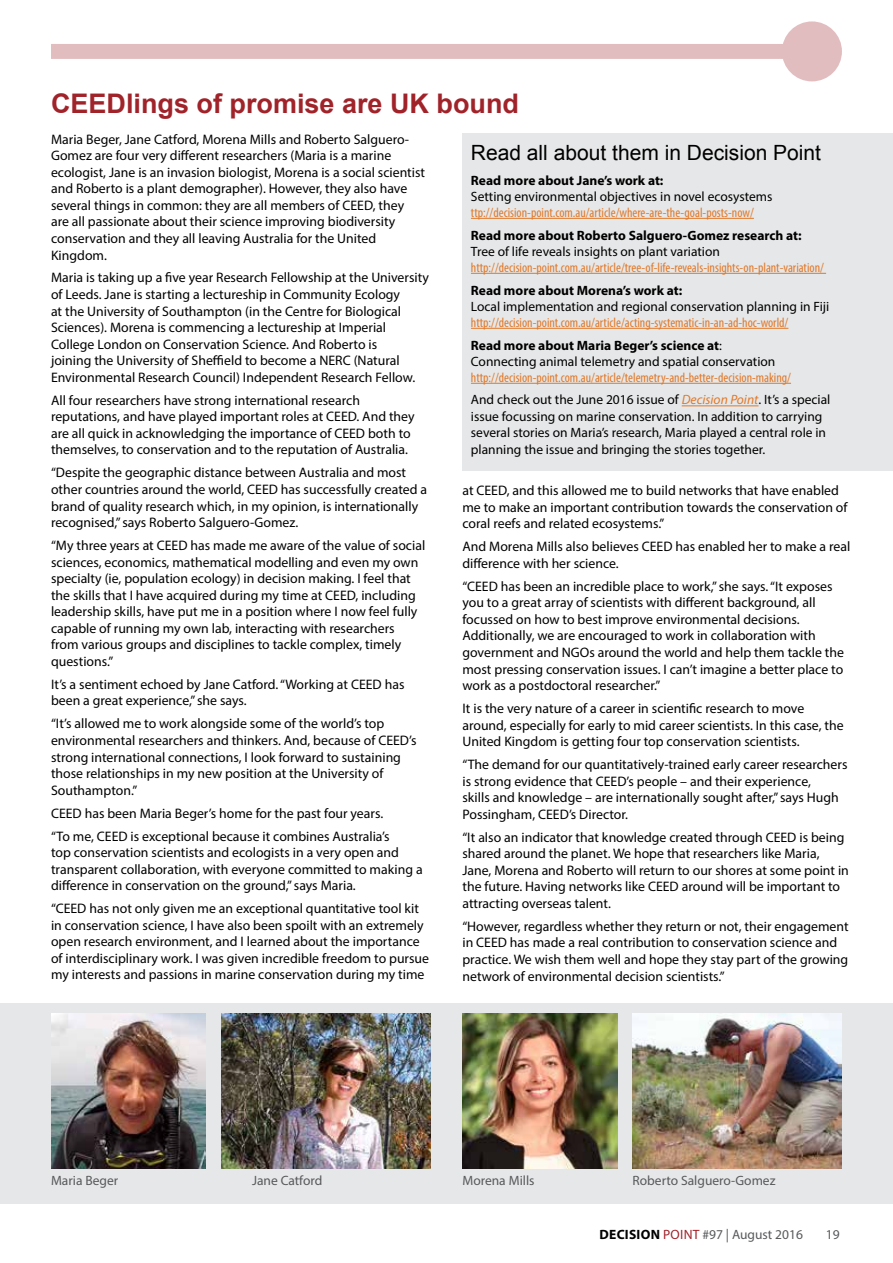
<style>
.page{position:relative;width:893px;height:1263px;background:#fff}
.page>*{position:absolute;margin:0;border:0;box-sizing:border-box;transform-origin:0 0}
.t1{font:700 27px "Arial";color:#a0232a}
.t2{font:21px "Arial";color:#000}
.t3{font:13.8px/16.5px "Myriad Pro";color:#000}
.t4{font:condensed 13.5px/22.5px "Myriad Pro";color:#e0792b}
.t5{font:13.5px/16.6px "Myriad Pro";color:#000}
.t6{font:700 13.5px "Myriad Pro";color:#000}
.t7{font:13.5px "Myriad Pro";color:#58595b}
.s1{font-weight:700;font-stretch:normal;color:#000}
.s2{font-stretch:normal;color:#000}
.s3{font-style:italic;font-stretch:normal}
.s4{font-weight:700;color:#000}
.s5{color:#a1222a}
</style>
<div class="page">
<div style="left:0;top:1003px;width:893px;height:200px;background:#e6e7e8"></div>
<div style="left:462px;top:133px;width:431px;height:338px;background:#e6e7e8"></div>
<hr style="left:471px;top:218px;width:283px;height:1px;background:#e0792b">
<hr style="left:471px;top:273px;width:355px;height:1px;background:#e0792b">
<hr style="left:471px;top:328px;width:317px;height:1px;background:#e0792b">
<hr style="left:471px;top:383px;width:320px;height:1px;background:#e0792b">
<hr style="left:682px;top:405px;width:76px;height:1px;background:#e0792b">
<img style="left:221px;top:1014px;width:210px;height:155px">
<img style="left:462px;top:1014px;width:155px;height:155px">
<img style="left:632px;top:1014px;width:210px;height:155px">
<img style="left:51px;top:1014px;width:155px;height:155px">
<div style="left:51px;top:44px;width:761px;height:15px;background:#e2bdbf"></div>
<div style="left:782px;top:21px;width:60px;height:60px;background:#e2bdbf;border-radius:50%"></div>
<h1 class="t1" style="left:51px;top:85px;width:470px">CEEDlings of promise are UK bound</h1>
<h2 class="t2" style="left:471px;top:138px;width:352px">Read all about them in Decision Point</h2>
<p class="t6" style="left:471px;top:171px;width:194px">Read more about Jane’s work at:</p>
<p class="t5" style="left:471px;top:188px;width:303px">Setting environmental objectives in novel ecosystems</p>
<p class="t4" style="left:471px;top:201px;width:284px">ttp://decision-point.com.au/article/where-are-the-goal-posts-now/</p>
<p class="t6" style="left:471px;top:226px;width:332px">Read more about Roberto Salguero-Gomez research at:</p>
<p class="t5" style="left:471px;top:243px;width:251px">Tree of life reveals insights on plant variation</p>
<p class="t4" style="left:471px;top:256px;width:354px">http://decision-point.com.au/article/tree-of-life-reveals-insights-on-plant-variation/</p>
<p class="t6" style="left:471px;top:281px;width:213px">Read more about Morena’s work at:</p>
<p class="t5" style="left:471px;top:298px;width:360px">Local implementation and regional conservation planning in Fiji</p>
<p class="t4" style="left:471px;top:311px;width:319px">http://decision-point.com.au/article/acting-systematic-in-an-ad-hoc-world/<br><span class="s1">Read more about Maria Beger’s science at</span><span class="s2">:</span></p>
<p class="t5" style="left:471px;top:353px;width:306px">Connecting animal telemetry and spatial conservation</p>
<p class="t4" style="left:471px;top:366px;width:361px">http://decision-point.com.au/article/telemetry-and-better-decision-making/<br><span class="s2">And check out the June 2016 issue of</span> <span class="s3">Decision Point</span><span class="s2">. It’s a special</span></p>
<p class="t5" style="left:471px;top:408px;width:357px">issue focussing on marine conservation. In addition to carrying several stories on Maria’s research, Maria played a central role in planning the issue and bringing the stories together.</p>
<p class="t3" style="left:51px;top:130px;width:376px">Maria Beger, Jane Catford, Morena Mills and Roberto Salguero-Gomez are four very different researchers (Maria is a marine ecologist, Jane is an invasion biologist, Morena is a social scientist and Roberto is a plant demographer). However, they also have several things in common: they are all members of CEED, they are all passionate about their science improving biodiversity conservation and they all leaving Australia for the United Kingdom.</p>
<p class="t3" style="left:51px;top:269px;width:379px">Maria is taking up a five year Research Fellowship at the University of Leeds. Jane is starting a lectureship in Community Ecology<br>at the University of Southampton (in the Centre for Biological Sciences). Morena is commencing a lectureship at Imperial College London on Conservation Science. And Roberto is<br>joining the University of Sheffield to become a NERC (Natural Environmental Research Council) Independent Research Fellow.</p>
<p class="t3" style="left:51px;top:392px;width:365px">All four researchers have strong international research reputations, and have played important roles at CEED. And they are all quick in acknowledging the importance of CEED both to themselves, to conservation and to the reputation of Australia.</p>
<p class="t3" style="left:51px;top:464px;width:378px">“Despite the geographic distance between Australia and most other countries around the world, CEED has successfully created a brand of quality research which, in my opinion, is internationally recognised,” says Roberto Salguero-Gomez.</p>
<p class="t3" style="left:51px;top:537px;width:376px">“My three years at CEED has made me aware of the value of social sciences, economics, mathematical modelling and even my own specialty (ie, population ecology) in decision making. I feel that the skills that I have acquired during my time at CEED, including leadership skills, have put me in a position where I now feel fully capable of running my own lab, interacting with researchers from various groups and disciplines to tackle complex, timely questions.”</p>
<p class="t3" style="left:51px;top:676px;width:355px">It’s a sentiment echoed by Jane Catford. “Working at CEED has been a great experience,” she says.</p>
<p class="t3" style="left:51px;top:715px;width:367px">“It’s allowed me to work alongside some of the world’s top environmental researchers and thinkers. And, because of CEED’s strong international connections, I look forward to sustaining those relationships in my new position at the University of Southampton.”</p>
<p class="t3" style="left:51px;top:801px;width:340px;line-height:23px">CEED has been Maria Beger’s home for the past four years. “To me, CEED is exceptional because it combines Australia’s</p>
<p class="t3" style="left:51px;top:844px;width:373px">top conservation scientists and ecologists in a very open and transparent collaboration, with everyone committed to making a difference in conservation on the ground,” says Maria.</p>
<p class="t3" style="left:51px;top:900px;width:380px">“CEED has not only given me an exceptional quantitative tool kit in conservation science, I have also been spoilt with an extremely open research environment, and I learned about the importance of interdisciplinary work. I was given incredible freedom to pursue my interests and passions in marine conservation during my time</p>
<p class="t3" style="left:462px;top:482px;width:387px">at CEED, and this allowed me to build networks that have enabled me to make an important contribution towards the conservation of coral reefs and related ecosystems.”</p>
<p class="t3" style="left:462px;top:538px;width:389px">And Morena Mills also believes CEED has enabled her to make a real difference with her science.</p>
<p class="t3" style="left:462px;top:578px;width:383px">“CEED has been an incredible place to work,” she says. “It exposes you to a great array of scientists with different background, all focussed on how to best improve environmental decisions.<br>Additionally, we are encouraged to work in collaboration with government and NGOs around the world and help them tackle the most pressing conservation issues. I can’t imagine a better place to work as a postdoctoral researcher.”</p>
<p class="t3" style="left:462px;top:700px;width:383px">It is the very nature of a career in scientific research to move around, especially for early to mid career scientists. In this case, the<br>United Kingdom is getting four top conservation scientists.</p>
<p class="t3" style="left:462px;top:756px;width:387px">“The demand for our quantitatively-trained early career researchers is strong evidence that CEED’s people – and their experience,<br>skills and knowledge – are internationally sought after,” says Hugh Possingham, CEED’s Director.</p>
<p class="t3" style="left:462px;top:828px;width:388px">“It also an indicator that knowledge created through CEED is being shared around the planet. We hope that researchers like Maria, Jane, Morena and Roberto will return to our shores at some point in the future. Having networks like CEED around will be important to attracting overseas talent.</p>
<p class="t3" style="left:462px;top:918px;width:388px">“However, regardless whether they return or not, their engagement in CEED has made a real contribution to conservation science and practice. We wish them well and hope they stay part of the growing network of environmental decision scientists.”</p>
<p class="t7" style="left:51px;top:1172px;width:69px">Maria Beger</p>
<p class="t7" style="left:252px;top:1172px;width:72px">Jane Catford</p>
<p class="t7" style="left:462px;top:1172px;width:74px">Morena Mills</p>
<p class="t7" style="left:632px;top:1172px;width:144px">Roberto Salguero-Gomez</p>
<p class="t7" style="left:599px;top:1226px;width:205px"><span class="s4">DECISION</span> <span class="s5">POINT</span> #97 | August 2016</p>
<p class="t7" style="left:826px;top:1226px;width:15px">19</p>
</div>
